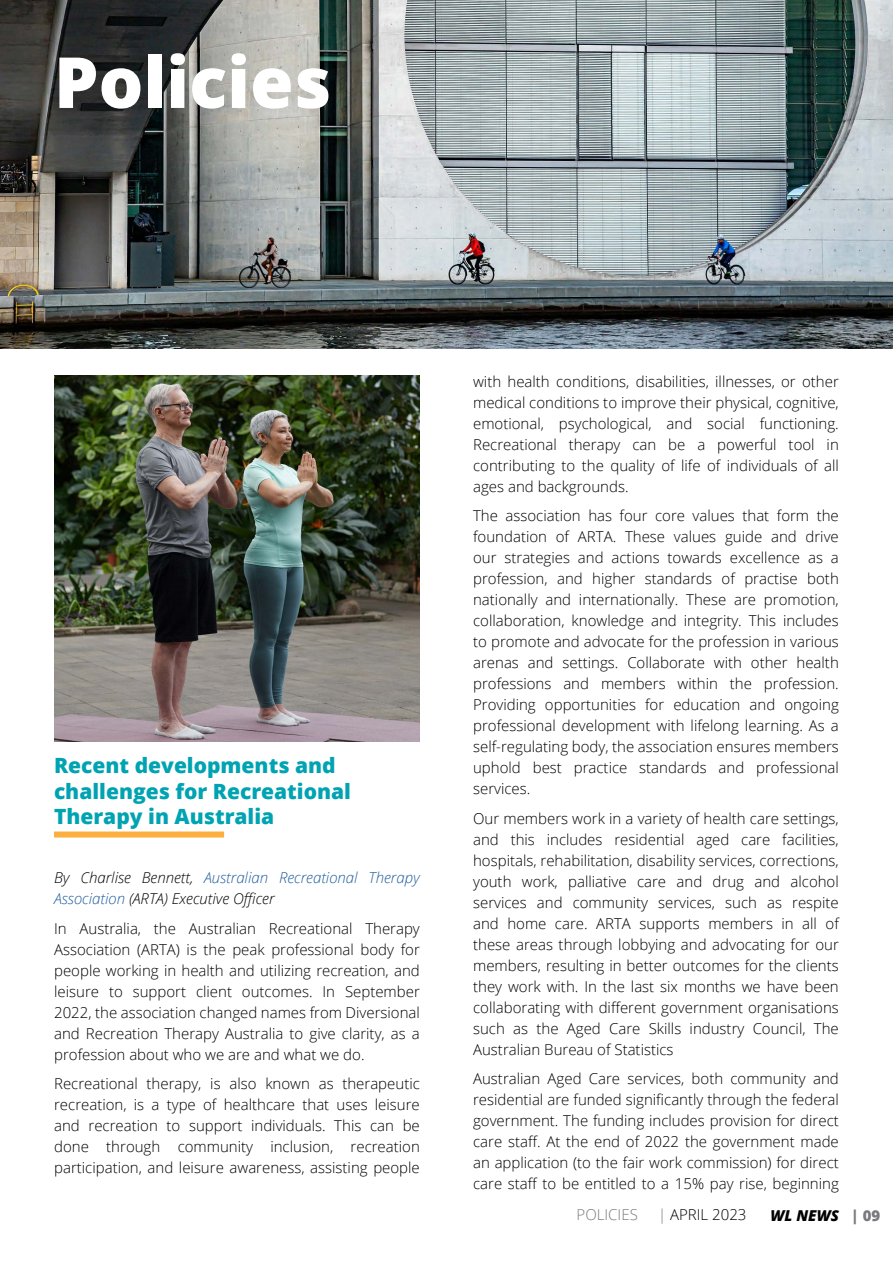
<style>
.page{position:relative;width:893px;height:1263px;background:#fff}
.page>*{position:absolute;margin:0;border:0;box-sizing:border-box;transform-origin:0 0}
.t1{font:800 70.5px "Open Sans";color:#fff}
.t2{font:800 21px/25.5px "Open Sans";color:#00a3b2}
.t3{font:300 15px/21px "Open Sans";color:#000;text-align:justify}
.t4{font:italic 300 15px/21px "Open Sans";color:#000}
.t5{font:italic 800 15px "Open Sans";color:#000}
.t6{font:300 15px "Open Sans";color:#797a7d}
.s1{color:#215e9e}
.s2{color:#797a7d}
.s3{font-style:normal;color:#797a7d}
</style>
<div class="page">
<div style="left:54px;top:831px;width:170px;height:6px;background:#fbaf3f"></div>
<img style="left:0;top:0;width:893px;height:349px">
<img style="left:54px;top:375px;width:366px;height:366px">
<h1 class="t1" style="left:54px;top:29px;width:279px">Policies</h1>
<h2 class="t2" style="left:54px;top:751px;width:299px">Recent developments and challenges for Recreational<br>Therapy in Australia</h2>
<p class="t4" style="left:54px;top:867px;width:367px">By Charlise Bennett, <span class="s1">Australian Recreational Therapy<br>Association</span> (ARTA) Executive Officer</p>
<p class="t3" style="left:54px;top:917px;width:367px">In Australia, the Australian Recreational Therapy Association (ARTA) is the peak professional body for people working in health and utilizing recreation, and leisure to support client outcomes. In September 2022, the association changed names from Diversional and Recreation Therapy Australia to give clarity, as a profession about who we are and what we do.</p>
<p class="t3" style="left:54px;top:1073px;width:367px">Recreational therapy, is also known as therapeutic recreation, is a type of healthcare that uses leisure and recreation to support individuals. This can be done through community inclusion, recreation participation, and leisure awareness, assisting people</p>
<p class="t3" style="left:473px;top:370px;width:367px">with health conditions, disabilities, illnesses, or other medical conditions to improve their physical, cognitive, emotional, psychological, and social functioning.<br>Recreational therapy can be a powerful tool in contributing to the quality of life of individuals of all ages and backgrounds.</p>
<p class="t3" style="left:473px;top:505px;width:367px">The association has four core values that form the foundation of ARTA. These values guide and drive our strategies and actions towards excellence as a profession, and higher standards of practise both nationally and internationally. These are promotion, collaboration, knowledge and integrity. This includes to promote and advocate for the profession in various arenas and settings. Collaborate with other health professions and members within the profession.<br>Providing opportunities for education and ongoing professional development with lifelong learning. As a self-regulating body, the association ensures members uphold best practice standards and professional services.</p>
<p class="t3" style="left:473px;top:807px;width:367px">Our members work in a variety of health care settings, and this includes residential aged care facilities, hospitals, rehabilitation, disability services, corrections, youth work, palliative care and drug and alcohol services and community services, such as respite and home care. ARTA supports members in all of these areas through lobbying and advocating for our members, resulting in better outcomes for the clients they work with. In the last six months we have been collaborating with different government organisations such as the Aged Care Skills industry Council, The Australian Bureau of Statistics</p>
<p class="t3" style="left:473px;top:1068px;width:367px">Australian Aged Care services, both community and residential are funded significantly through the federal government. The funding includes provision for direct care staff. At the end of 2022 the government made an application (to the fair work commission) for direct care staff to be entitled to a 15% pay rise, beginning</p>
<p class="t6" style="left:577px;top:1204px;width:63px">POLICIES</p>
<p class="t3" style="left:658px;top:1204px;width:90px"><span class="s2">|</span> APRIL 2023</p>
<p class="t5" style="left:771px;top:1204px;width:111px">WL NEWS <span class="s3">| 09</span></p>
</div>
